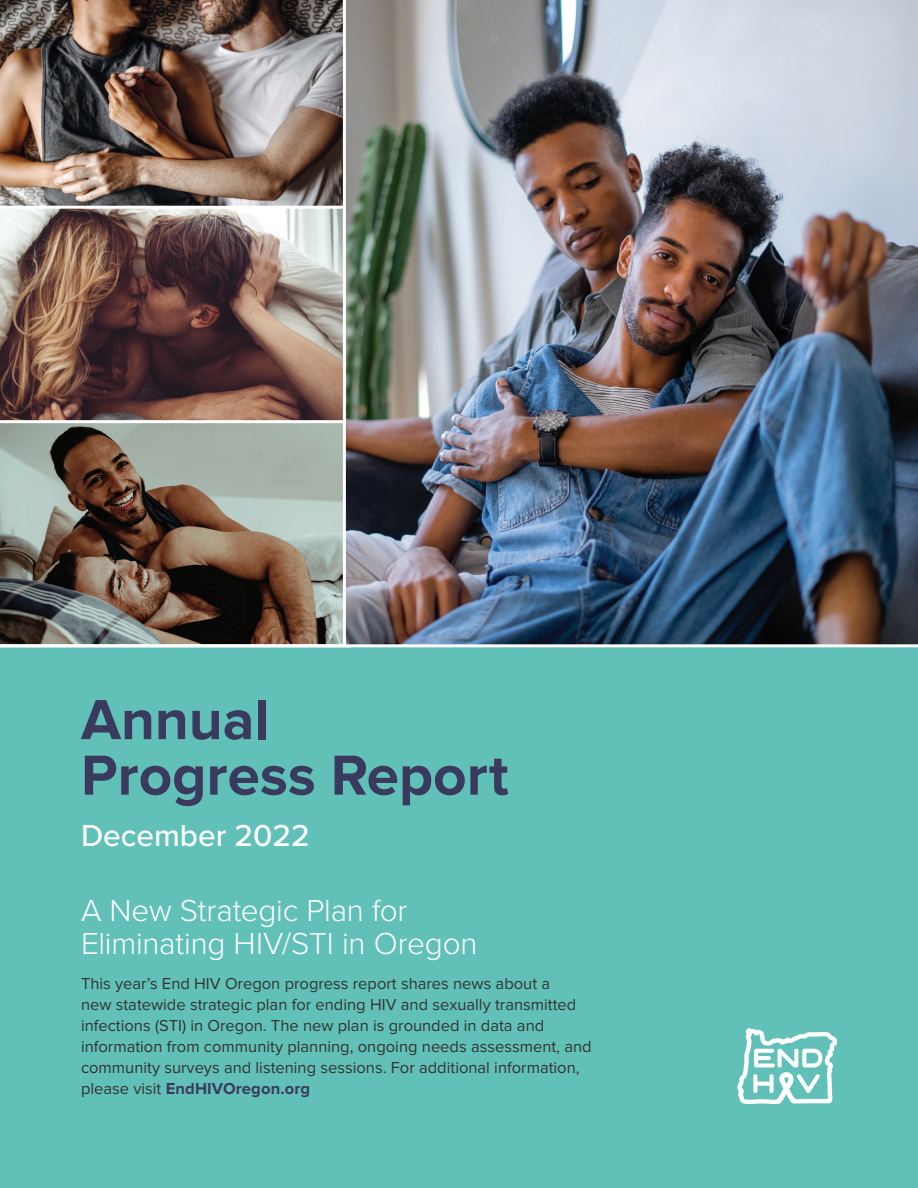
<style>
.page{position:relative;width:918px;height:1188px;background:#fff}
.page>*{position:absolute;margin:0;border:0;box-sizing:border-box;transform-origin:0 0}
.t1{font:700 58.5px/55.5px "Proxima Nova";color:#3a3a5e}
.t2{font:300 31.5px/33px "Proxima Nova";letter-spacing:-.01em;color:#fff}
.t3{font:500 31.5px "Proxima Nova";color:#fff}
.t4{font:16.5px/21px "Proxima Nova";color:#34322e}
.s1{font-weight:700;color:#3a3a5f}
</style>
<div class="page">
<svg style="left:0;top:209px;width:343px;height:211px;background:#7c625b"></svg>
<div style="left:0;top:646px;width:918px;height:542px;background:#61c1b9"></div>
<svg style="left:0;top:420px;width:343px;height:224px;background:#7d776c"></svg>
<img style="left:0;top:0;width:343px;height:209px">
<img style="left:343px;top:0;width:575px;height:647px">
<img style="left:738px;top:1029px;width:99px;height:75px">
<hr style="left:0;top:644px;width:343px;height:3px;background:#fff">
<h1 class="t1" style="left:81px;top:694px;width:429px">Annual<br>Progress Report</h1>
<h2 class="t3" style="left:81px;top:812px;width:230px">December 2022</h2>
<h2 class="t2" style="left:81px;top:892px;width:398px">A New Strategic Plan for<br>Eliminating HIV/STI in Oregon</h2>
<p class="t4" style="left:81px;top:973px;width:512px">This year’s End HIV Oregon progress report shares news about a<br>new statewide strategic plan for ending HIV and sexually transmitted infections (STI) in Oregon. The new plan is grounded in data and information from community planning, ongoing needs assessment, and community surveys and listening sessions. For additional information, please visit <span class="s1">EndHIVOregon.org</span></p>
</div>
